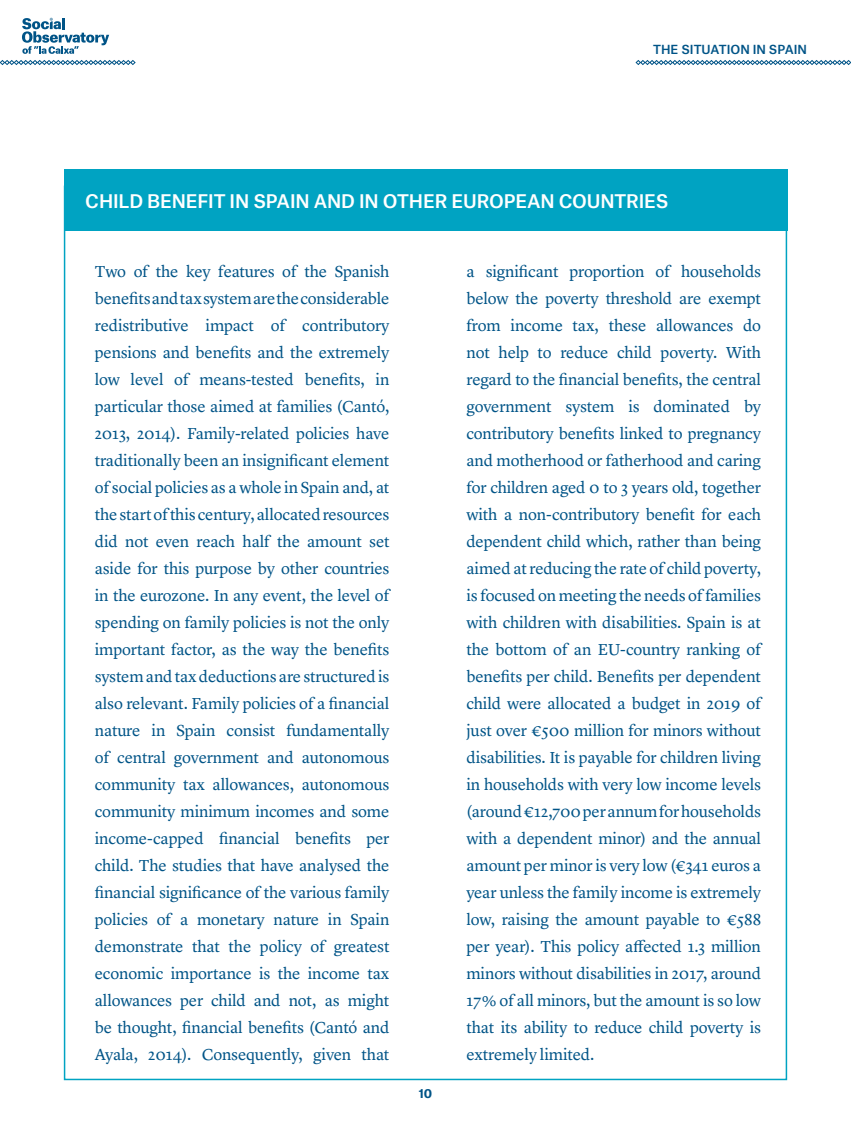
<style>
.page{position:relative;width:851px;height:1127px;background:#fff}
.page>*{position:absolute;margin:0;border:0;box-sizing:border-box;transform-origin:0 0}
.t1{font:500 18px "Atlas Grotesk";letter-spacing:-.01em;color:#fff}
.t2{font:16.5px/27px "Lyon Text";letter-spacing:-.01em;color:#005487;text-align:justify}
.t3{font:500 12px "Atlas Grotesk";color:#005487}
.t4{font:700 12px "Atlas Grotesk";color:#005487}
</style>
<div class="page">
<div style="left:64px;top:170px;width:723px;height:61px;background:#00a3c2"></div>
<svg style="left:635px;top:60px;width:215px;height:5px"></svg>
<svg style="left:0;top:60px;width:136px;height:5px"></svg>
<svg style="left:22px;top:18px;width:87px;height:36px"></svg>
<p class="t3" style="left:653px;top:39px;width:155px">THE SITUATION IN SPAIN</p>
<p class="t1" style="left:85px;top:186px;width:584px">CHILD BENEFIT IN SPAIN AND IN OTHER EUROPEAN COUNTRIES</p>
<p class="t2" style="left:95px;top:257px;width:296px">Two of the key features of the Spanish benefits and tax system are the considerable redistributive impact of contributory pensions and benefits and the extremely low level of means-tested benefits, in particular those aimed at families (Cantó, 2013, 2014). Family-related policies have traditionally been an insignificant element of social policies as a whole in Spain and, at the start of this century, allocated resources did not even reach half the amount set aside for this purpose by other countries in the eurozone. In any event, the level of spending on family policies is not the only important factor, as the way the benefits system and tax deductions are structured is also relevant. Family policies of a financial nature in Spain consist fundamentally of central government and autonomous community tax allowances, autonomous community minimum incomes and some income-capped financial benefits per child. The studies that have analysed the financial significance of the various family policies of a monetary nature in Spain demonstrate that the policy of greatest economic importance is the income tax allowances per child and not, as might be thought, financial benefits (Cantó and Ayala, 2014). Consequently, given that</p>
<p class="t2" style="left:466px;top:256px;width:296px">a significant proportion of households below the poverty threshold are exempt from income tax, these allowances do not help to reduce child poverty. With regard to the financial benefits, the central government system is dominated by contributory benefits linked to pregnancy and motherhood or fatherhood and caring for children aged 0 to 3 years old, together with a non-contributory benefit for each dependent child which, rather than being aimed at reducing the rate of child poverty, is focused on meeting the needs of families with children with disabilities. Spain is at the bottom of an EU-country ranking of benefits per child. Benefits per dependent child were allocated a budget in 2019 of just over €500 million for minors without disabilities. It is payable for children living in households with very low income levels (around €12,700 per annum for households with a dependent minor) and the annual amount per minor is very low (€341 euros a year unless the family income is extremely low, raising the amount payable to €588 per year). This policy affected 1.3 million minors without disabilities in 2017, around 17% of all minors, but the amount is so low that its ability to reduce child poverty is extremely limited.</p>
<p class="t4" style="left:418px;top:1084px;width:15px">10</p>
</div>
